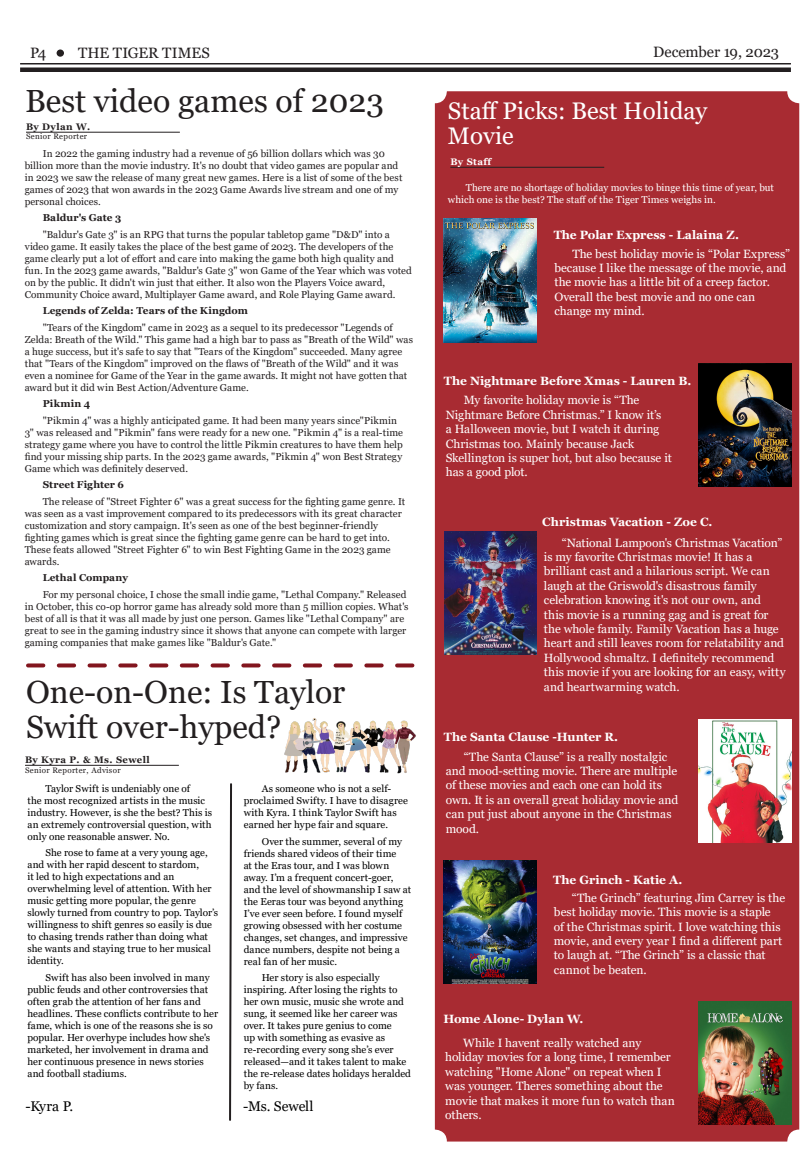
<style>
.page{position:relative;width:810px;height:1152px;background:#fff}
.page>*{position:absolute;margin:0;border:0;box-sizing:border-box;transform-origin:0 0}
.Heading{font:32px/35px "Georgia";color:#231f20}
.Heading-2{font:24px/25px "Georgia";color:#fff}
.t1{font:15px "Georgia";letter-spacing:-.005em;color:#231f20}
.Netlfix_Font{font:14px "Georgia";color:#000}
.Netlfix_Font-2{font:12px/14.4px "Georgia";letter-spacing:-.005em;color:#fff}
.Netlfix_Font-3{font:700 12px "Georgia";color:#fff}
.Netlfix_Font-4{font:10px/12px "Georgia";letter-spacing:.005em;color:#231f20}
.Netlfix_Font-5{font:10px/12px "Georgia";letter-spacing:.005em;color:#000}
.Netlfix_Font-6{font:10px/12px "Georgia";color:#fff}
.Netlfix_Font-7{font:700 10px "Georgia";letter-spacing:.01em;color:#231f20}
.Byline_-_Name{font:700 9.5px "Georgia";letter-spacing:.04em;color:#231f20}
.Byline_-_Name-2{font:700 9.5px "Georgia";letter-spacing:.04em;color:#fff}
.Byline_-_Title{font:8px "Georgia";letter-spacing:.04em;color:#231f20}
</style>
<div class="page">
<hr style="left:20px;top:63px;width:771px;height:2px;background:#231f20">
<hr style="left:20px;top:68px;width:771px;height:4px;background:#231f20">
<div style="left:57px;top:49px;width:7px;height:8px;background:#231f20;border-radius:50%"></div>
<div style="left:435px;top:91px;width:364px;height:1051px;background:#a82b32;border-radius:12px"></div>
<hr style="left:25px;top:765px;width:154px;height:1px;background:#231f20">
<hr style="left:26px;top:132px;width:154px;height:1px;background:#231f20">
<svg style="left:28px;top:663px;width:384px;height:4px"></svg>
<hr style="left:450px;top:167px;width:154px;height:1px;background:#231f20">
<img style="left:444px;top:219px;width:93px;height:123px">
<img style="left:699px;top:363px;width:93px;height:124px">
<img style="left:444px;top:532px;width:93px;height:123px">
<img style="left:699px;top:720px;width:93px;height:123px">
<img style="left:444px;top:860px;width:92px;height:123px">
<img style="left:698px;top:1002px;width:93px;height:123px">
<svg style="left:229px;top:783px;width:3px;height:338px"></svg>
<img style="left:284px;top:718px;width:132px;height:56px">
<h3 class="t1" style="left:30px;top:44px;width:18px">P4</h3>
<h3 class="t1" style="left:78px;top:44px;width:133px">THE TIGER TIMES</h3>
<h3 class="t1" style="left:653px;top:43px;width:128px">December 19, 2023</h3>
<p class="Heading" style="left:25px;top:85px;width:361px">Best video games of 2023</p>
<p class="Netlfix_Font-4" style="left:25px;top:147px;width:379px;text-indent:18px">In 2022 the gaming industry had a revenue of 56 billion dollars which was 30 billion more than the movie industry. It's no doubt that video games are popular and in 2023 we saw the release of many great new games. Here is a list of some of the best games of 2023 that won awards in the 2023 Game Awards live stream and one of my personal choices.</p>
<p class="Netlfix_Font-7" style="left:43px;top:211px;width:80px">Baldur's Gate 3</p>
<p class="Netlfix_Font-4" style="left:25px;top:228px;width:389px;text-indent:18px">"Baldur's Gate 3" is an RPG that turns the popular tabletop game "D&amp;D" into a video game. It easily takes the place of the best game of 2023. The developers of the game clearly put a lot of effort and care into making the game both high quality and fun. In the 2023 game awards, "Baldur's Gate 3" won Game of the Year which was voted on by the public. It didn't win just that either. It also won the Players Voice award, Community Choice award, Multiplayer Game award, and Role Playing Game award.</p>
<p class="Netlfix_Font-7" style="left:43px;top:304px;width:207px">Legends of Zelda: Tears of the Kingdom</p>
<p class="Netlfix_Font-4" style="left:25px;top:321px;width:390px;text-indent:18px">"Tears of the Kingdom" came in 2023 as a sequel to its predecessor "Legends of Zelda: Breath of the Wild." This game had a high bar to pass as "Breath of the Wild" was a huge success, but it's safe to say that "Tears of the Kingdom" succeeded. Many agree that "Tears of the Kingdom" improved on the flaws of "Breath of the Wild" and it was even a nominee for Game of the Year in the game awards. It might not have gotten that award but it did win Best Action/Adventure Game.</p>
<p class="Netlfix_Font-7" style="left:43px;top:397px;width:49px">Pikmin 4</p>
<p class="Netlfix_Font-4" style="left:25px;top:414px;width:380px;text-indent:18px">"Pikmin 4" was a highly anticipated game. It had been many years since"Pikmin 3" was released and "Pikmin" fans were ready for a new one. "Pikmin 4" is a real-time strategy game where you have to control the little Pikmin creatures to have them help find your missing ship parts. In the 2023 game awards, "Pikmin 4" won Best Strategy Game which was definitely deserved.</p>
<p class="Netlfix_Font-7" style="left:43px;top:478px;width:83px">Street Fighter 6</p>
<p class="Netlfix_Font-4" style="left:25px;top:495px;width:382px;text-indent:18px">The release of "Street Fighter 6" was a great success for the fighting game genre. It was seen as a vast improvement compared to its predecessors with its great character customization and story campaign. It's seen as one of the best beginner-friendly fighting games which is great since the fighting game genre can be hard to get into.<br>These feats allowed "Street Fighter 6" to win Best Fighting Game in the 2023 game awards.</p>
<p class="Netlfix_Font-7" style="left:43px;top:571px;width:87px">Lethal Company</p>
<p class="Netlfix_Font-4" style="left:25px;top:588px;width:385px;text-indent:18px">For my personal choice, I chose the small indie game, "Lethal Company." Released in October, this co-op horror game has already sold more than 5 million copies. What's best of all is that it was all made by just one person. Games like "Lethal Company" are great to see in the gaming industry since it shows that anyone can compete with larger gaming companies that make games like "Baldur's Gate."</p>
<p class="Byline_-_Name" style="left:26px;top:120px;width:66px">By Dylan W.</p>
<p class="Byline_-_Title" style="left:26px;top:132px;width:63px">Senior Reporter</p>
<p class="Heading" style="left:26px;top:675px;width:321px">One-on-One: Is Taylor<br>Swift over-hyped?</p>
<p class="Byline_-_Name" style="left:25px;top:754px;width:126px">By Kyra P. &amp; Ms. Sewell</p>
<p class="Byline_-_Title" style="left:25px;top:765px;width:97px">Senior Reporter, Advisor</p>
<p class="Netlfix_Font-5" style="left:28px;top:782px;width:186px;text-indent:18px">Taylor Swift is undeniably one of<br>the most recognized artists in the music industry. However, is she the best? This is an extremely controversial question, with only one reasonable answer. No.</p>
<p class="Netlfix_Font-5" style="left:28px;top:847px;width:192px;text-indent:18px">She rose to fame at a very young age, and with her rapid descent to stardom,<br>it led to high expectations and an overwhelming level of attention. With her music getting more popular, the genre slowly turned from country to pop. Taylor’s willingness to shift genres so easily is due to chasing trends rather than doing what she wants and staying true to her musical identity.</p>
<p class="Netlfix_Font-5" style="left:28px;top:971px;width:192px;text-indent:18px">Swift has also been involved in many public feuds and other controversies that often grab the attention of her fans and headlines. These conflicts contribute to her fame, which is one of the reasons she is so popular. Her overhype includes how she's marketed, her involvement in drama and her continuous presence in news stories and football stadiums.</p>
<p class="Netlfix_Font-5" style="left:244px;top:783px;width:166px;text-indent:18px">As someone who is not a self&shy;proclaimed Swifty. I have to disagree with Kyra. I think Taylor Swift has earned her hype fair and square.</p>
<p class="Netlfix_Font-5" style="left:244px;top:836px;width:169px;text-indent:18px">Over the summer, several of my friends shared videos of their time<br>at the Eras tour, and I was blown away. I’m a frequent concert-goer, and the level of showmanship I saw at the Eeras tour was beyond anything I’ve ever seen before. I found myself growing obsessed with her costume changes, set changes, and impressive dance numbers, despite not being a real fan of her music.</p>
<p class="Netlfix_Font-5" style="left:244px;top:972px;width:169px;text-indent:18px">Her story is also especially inspiring. After losing the rights to her own music, music she wrote and sung, it seemed like her career was over. It takes pure genius to come<br>up with something as evasive as re-recording every song she’s ever released—and it takes talent to make the re-release dates holidays heralded by fans.</p>
<p class="Netlfix_Font" style="left:25px;top:1098px;width:49px">-Kyra P.</p>
<p class="Netlfix_Font" style="left:243px;top:1097px;width:72px">-Ms. Sewell</p>
<p class="Heading-2" style="left:448px;top:99px;width:261px">Staff Picks: Best Holiday<br>Movie</p>
<p class="Byline_-_Name-2" style="left:450px;top:155px;width:42px">By Staff</p>
<p class="Netlfix_Font-6" style="left:448px;top:181px;width:328px;text-indent:18px">There are no shortage of holiday movies to binge this time of year, but which one is the best? The staff of the Tiger Times weighs in.</p>
<p class="Netlfix_Font-3" style="left:554px;top:227px;width:187px">The Polar Express - Lalaina Z.</p>
<p class="Netlfix_Font-2" style="left:554px;top:246px;width:237px;text-indent:18px">The best holiday movie is “Polar Express” because I like the message of the movie, and the movie has a little bit of a creep factor.<br>Overall the best movie and no one can change my mind.</p>
<p class="Netlfix_Font-3" style="left:444px;top:373px;width:249px">The Nightmare Before Xmas - Lauren B.</p>
<p class="Netlfix_Font-2" style="left:446px;top:393px;width:228px;text-indent:18px">My favorite holiday movie is “The Nightmare Before Christmas.” I know it’s<br>a Halloween movie, but I watch it during Christmas too. Mainly because Jack Skellington is super hot, but also because it has a good plot.</p>
<p class="Netlfix_Font-3" style="left:542px;top:514px;width:172px">Christmas Vacation - Zoe C.</p>
<p class="Netlfix_Font-2" style="left:544px;top:536px;width:243px;text-indent:18px">“National Lampoon's Christmas Vacation” is my favorite Christmas movie! It has a brilliant cast and a hilarious script. We can laugh at the Griswold's disastrous family celebration knowing it's not our own, and<br>this movie is a running gag and is great for the whole family. Family Vacation has a huge heart and still leaves room for relatability and Hollywood shmaltz. I definitely recommend this movie if you are looking for an easy, witty and heartwarming watch.</p>
<p class="Netlfix_Font-3" style="left:444px;top:729px;width:176px">The Santa Clause -Hunter R.</p>
<p class="Netlfix_Font-2" style="left:446px;top:749px;width:234px;text-indent:18px">“The Santa Clause” is a really nostalgic and mood-setting movie. There are multiple of these movies and each one can hold its own. It is an overall great holiday movie and can put just about anyone in the Christmas mood.</p>
<p class="Netlfix_Font-3" style="left:553px;top:872px;width:131px">The Grinch - Katie A.</p>
<p class="Netlfix_Font-2" style="left:554px;top:891px;width:233px;text-indent:18px">“The Grinch” featuring Jim Carrey is the best holiday movie. This movie is a staple<br>of the Christmas spirit. I love watching this movie, and every year I find a different part to laugh at. “The Grinch” is a classic that cannot be beaten.</p>
<p class="Netlfix_Font-3" style="left:444px;top:1011px;width:141px">Home Alone- Dylan W.</p>
<p class="Netlfix_Font-2" style="left:445px;top:1036px;width:231px;text-indent:18px">While I havent really watched any holiday movies for a long time, I remember watching "Home Alone" on repeat when I was younger. Theres something about the movie that makes it more fun to watch than others.</p>
</div>
